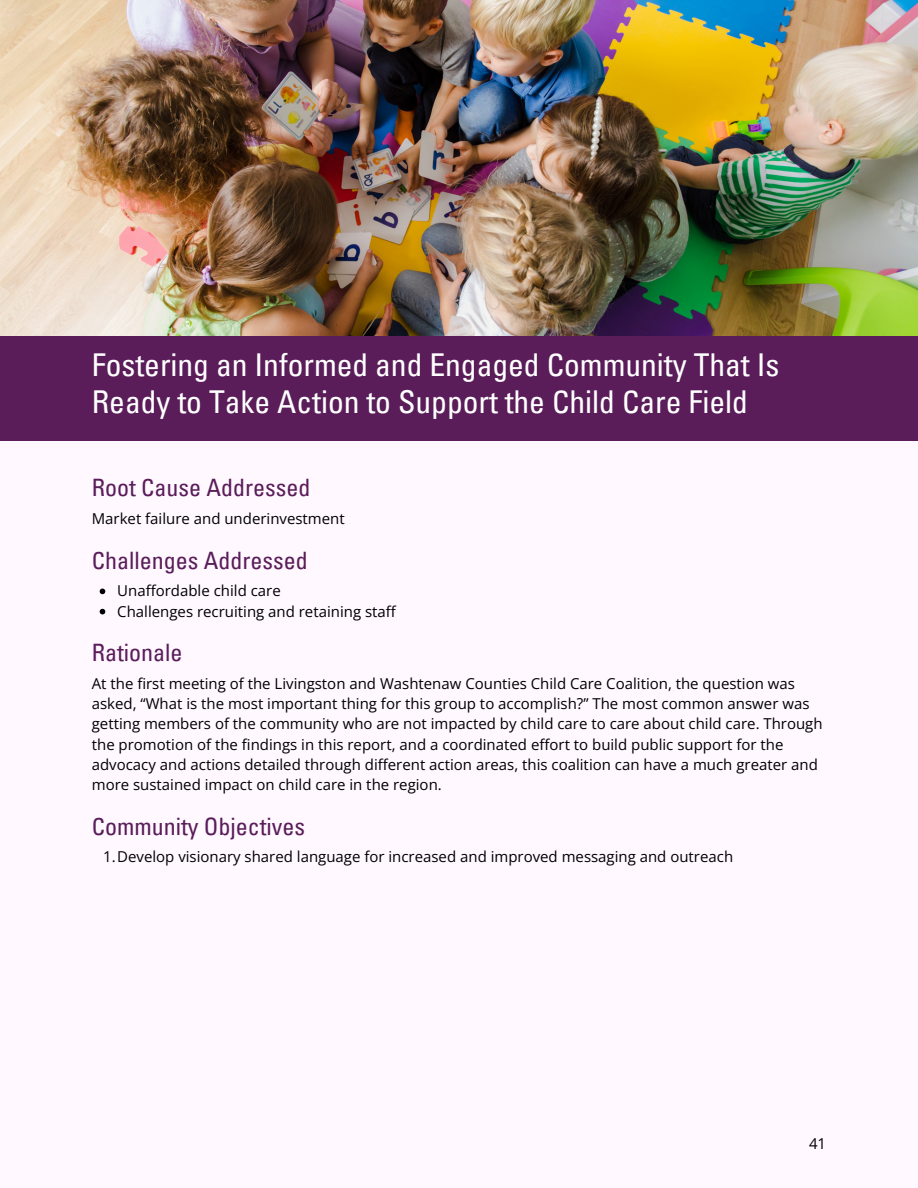
<style>
.page{position:relative;width:918px;height:1188px;background:#fff8ff}
.page>*{position:absolute;margin:0;border:0;box-sizing:border-box;transform-origin:0 0}
.t1{font:condensed 31.5px/37.2px "Univers LT Pro";color:#fff}
.t2{font:condensed 24px "Univers LT Pro";color:#5a1d5a}
.t3{font:15px/20.2px "Open Sans";color:#000}
</style>
<div class="page">
<div style="left:0;top:336px;width:918px;height:105px;background:#5a1d5a"></div>
<svg style="left:100px;top:589px;width:5px;height:5px"></svg>
<svg style="left:100px;top:609px;width:5px;height:5px"></svg>
<img style="left:0;top:0;width:918px;height:335px">
<p class="t1" style="left:92px;top:350px;width:689px">Fostering an Informed and Engaged Community That Is<br>Ready to Take Action to Support the Child Care Field</p>
<h2 class="t2" style="left:92px;top:479px;width:220px">Root Cause Addressed</h2>
<h1 class="t3" style="left:92px;top:508px;width:254px">Market failure and underinvestment</h1>
<p class="t2" style="left:92px;top:551px;width:217px">Challenges Addressed</p>
<p class="t3" style="left:117px;top:581px;width:165px">Unaffordable child care</p>
<h2 class="t3" style="left:117px;top:601px;width:280px">Challenges recruiting and retaining staff</h2>
<h2 class="t2" style="left:92px;top:644px;width:92px">Rationale</h2>
<p class="t3" style="left:92px;top:673px;width:732px">At the first meeting of the Livingston and Washtenaw Counties Child Care Coalition, the question was asked, “What is the most important thing for this group to accomplish?” The most common answer was getting members of the community who are not impacted by child care to care about child care. Through the promotion of the findings in this report, and a coordinated effort to build public support for the advocacy and actions detailed through different action areas, this coalition can have a much greater and more sustained impact on child care in the region.</p>
<p class="t2" style="left:92px;top:817px;width:215px">Community Objectives</p>
<h2 class="t3" style="left:103px;top:847px;width:631px">1.Develop visionary shared language for increased and improved messaging and outreach</h2>
<p class="t3" style="left:809px;top:1133px;width:19px">41</p>
</div>
